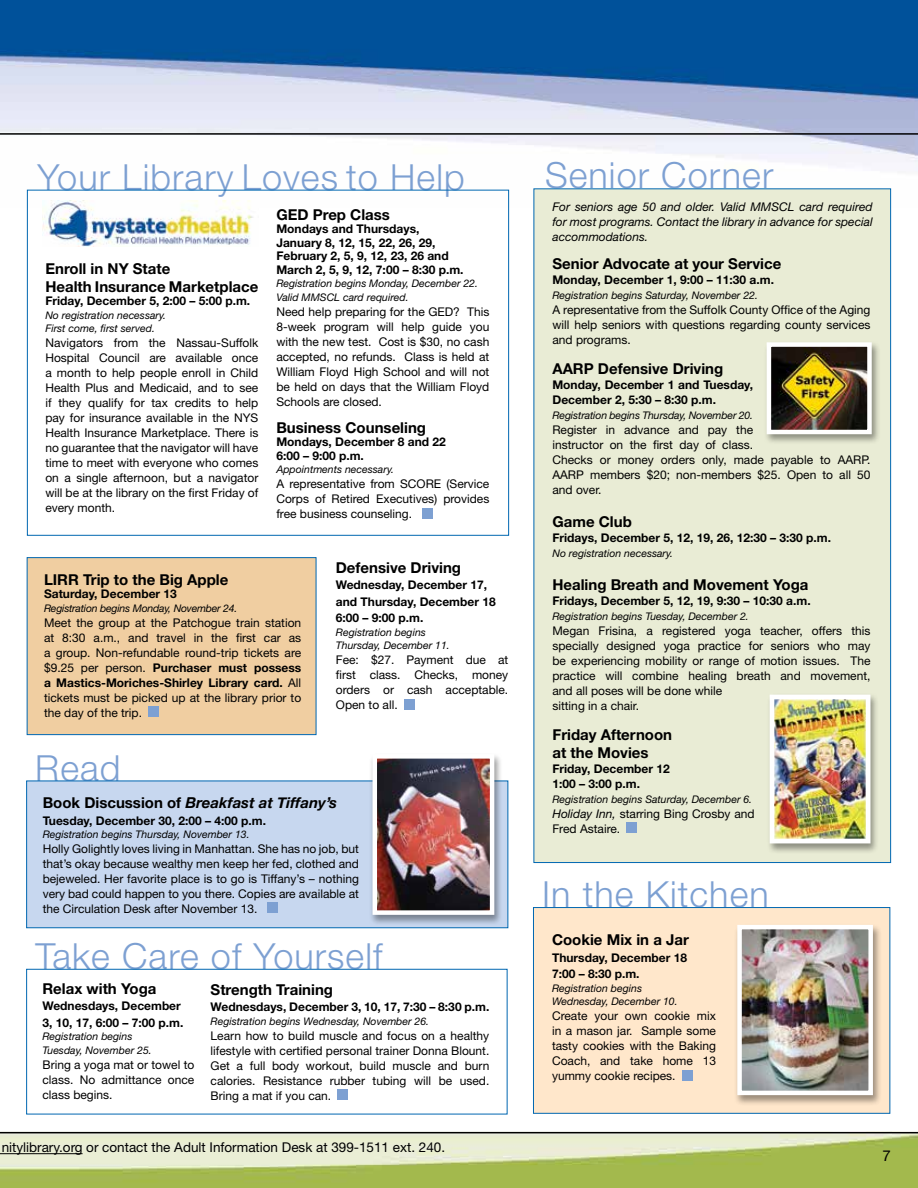
<style>
.page{position:relative;width:918px;height:1188px;background:#fff}
.page>*{position:absolute;margin:0;border:0;box-sizing:border-box;transform-origin:0 0}
.t1{font:300 36px "Helvetica Neue";letter-spacing:.03em;color:#7da0d2}
.t2{font:700 15px/18px "Helvetica Neue";color:#000}
.t3{font:italic 700 15px "Helvetica Neue";color:#000}
.t4{font:15px "Helvetica Neue";color:#000}
.t5{font:13.5px "Helvetica Neue";color:#000}
.t6{font:12px/15px "Helvetica Neue";color:#000;text-align:justify}
.t7{font:700 12px/16.5px "Helvetica Neue";color:#000}
.t8{font:italic 12px/15px "Helvetica Neue";color:#000;text-align:justify}
.t9{font:italic 10.5px/13.5px "Helvetica Neue";color:#000}
.t10{font:italic 10.5px "Helvetica Neue";letter-spacing:-.02em;color:#000}
.s1{font-weight:700}
.s2{font-style:normal}
.s3{font-style:italic}
</style>
<div class="page">
<img style="left:0;top:1133px;width:918px;height:55px">
<img style="left:0;top:0;width:918px;height:208px">
<hr style="left:0;top:1132px;width:918px;height:1px;background:#000">
<hr style="left:0;top:133px;width:918px;height:2px;background:#000">
<hr style="left:0;top:1153px;width:83px;height:1px;background:#000">
<div style="left:27px;top:557px;width:289px;height:178px;background:#f0cea1;border:1px solid #0067b1"></div>
<div style="left:26px;top:969px;width:482px;height:145px;border:1px solid #0067b1"></div>
<div style="left:534px;top:188px;width:357px;height:675px;background:#e9ecd5;border:1px solid #0067b1"></div>
<div style="left:626px;top:822px;width:11px;height:11px;background:#7da0d2"></div>
<div style="left:766px;top:693px;width:113px;height:161px;background:#000;opacity:.4"></div>
<img style="left:775px;top:700px;width:91px;height:138px">
<div style="left:770px;top:695px;width:101px;height:148px;border:4px solid #fff"></div>
<div style="left:763px;top:341px;width:117px;height:104px;background:#000;opacity:.4"></div>
<img style="left:772px;top:347px;width:95px;height:82px">
<div style="left:767px;top:342px;width:105px;height:92px;border:4px solid #fff"></div>
<div style="left:26px;top:781px;width:482px;height:147px;background:#c7d7ef;border:1px solid #0067b1"></div>
<div style="left:267px;top:903px;width:10px;height:10px;background:#7da0d2"></div>
<div style="left:369px;top:753px;width:134px;height:172px;background:#000;opacity:.4"></div>
<img style="left:378px;top:759px;width:111px;height:151px">
<div style="left:373px;top:754px;width:121px;height:161px;border:4px solid #fff"></div>
<div style="left:533px;top:907px;width:357px;height:207px;background:#ffe7cb;border:1px solid #0067b1"></div>
<div style="left:682px;top:1070px;width:10px;height:10px;background:#7da0d2"></div>
<div style="left:422px;top:508px;width:10px;height:10px;background:#7da0d2"></div>
<img style="left:42px;top:201px;width:216px;height:45px">
<div style="left:734px;top:923px;width:148px;height:183px;background:#000;opacity:.4"></div>
<img style="left:742px;top:930px;width:126px;height:160px">
<div style="left:737px;top:925px;width:136px;height:170px;border:4px solid #fff"></div>
<div style="left:338px;top:1090px;width:10px;height:10px;background:#7da0d2"></div>
<div style="left:148px;top:706px;width:10px;height:11px;background:#7da0d2"></div>
<div style="left:404px;top:699px;width:11px;height:10px;background:#7da0d2"></div>
<h1 class="t1" style="left:38px;top:155px;width:429px">Your Library Loves to Help</h1>
<p class="t2" style="left:45px;top:259px;width:214px">Enroll in NY State<br>Health Insurance Marketplace</p>
<p class="t7" style="left:45px;top:293px;width:206px">Friday, December 5, 2:00 – 5:00 p.m.</p>
<p class="t9" style="left:45px;top:308px;width:122px">No registration necessary.<br>First come, first served.</p>
<p class="t6" style="left:45px;top:335px;width:214px">Navigators from the Nassau-Suffolk Hospital Council are available once a month to help people enroll in Child Health Plus and Medicaid, and to see if they qualify for tax credits to help pay for insurance available in the NYS Health Insurance Marketplace. There is no guarantee that the navigator will have time to meet with everyone who comes on a single afternoon, but a navigator will be at the library on the first Friday of every month.</p>
<p class="t2" style="left:276px;top:205px;width:115px">GED Prep Class</p>
<p class="t7" style="left:276px;top:222px;width:189px;line-height:13.5px">Mondays and Thursdays,<br>January 8, 12, 15, 22, 26, 29,<br>February 2, 5, 9, 12, 23, 26 and<br>March 2, 5, 9, 12, 7:00 – 8:30 p.m.</p>
<p class="t9" style="left:276px;top:277px;width:203px">Registration begins Monday, December 22.<br>Valid MMSCL card required.</p>
<p class="t6" style="left:276px;top:304px;width:215px">Need help preparing for the GED? This 8-week program will help guide you with the new test. Cost is $30, no cash accepted, no refunds. Class is held at William Floyd High School and will not be held on days that the William Floyd Schools are closed.</p>
<p class="t2" style="left:276px;top:418px;width:151px">Business Counseling</p>
<p class="t7" style="left:276px;top:435px;width:171px;line-height:13.5px">Mondays, December 8 and 22<br>6:00 – 9:00 p.m.</p>
<p class="t9" style="left:276px;top:463px;width:119px">Appointments necessary.</p>
<p class="t6" style="left:276px;top:476px;width:214px">A representative from SCORE (Service Corps of Retired Executives) provides free business counseling.</p>
<p class="t2" style="left:44px;top:570px;width:186px">LIRR Trip to the Big Apple</p>
<p class="t7" style="left:44px;top:585px;width:134px">Saturday, December 13</p>
<p class="t10" style="left:44px;top:602px;width:195px">Registration begins Monday, November 24.</p>
<p class="t6" style="left:44px;top:615px;width:259px">Meet the group at the Patchogue train station at 8:30 a.m., and travel in the first car as a group. Non-refundable round-trip tickets are $9.25 per person. <span class="s1">Purchaser must possess a Mastics-Moriches-Shirley Library card.</span> All tickets must be picked up at the library prior to the day of the trip.</p>
<p class="t2" style="left:336px;top:558px;width:127px">Defensive Driving</p>
<p class="t7" style="left:336px;top:577px;width:161px">Wednesday, December 17, and Thursday, December 18<br>6:00 – 9:00 p.m.</p>
<p class="t9" style="left:336px;top:625px;width:115px">Registration begins<br>Thursday, December 11.</p>
<p class="t6" style="left:336px;top:652px;width:174px">Fee: $27. Payment due at first class. Checks, money orders or cash acceptable.<br>Open to all.</p>
<h1 class="t1" style="left:35px;top:747px;width:87px">Read</h1>
<p class="t3" style="left:43px;top:791px;width:296px"><span class="s2">Book Discussion of</span> Breakfast at Tiffany’s</p>
<p class="t7" style="left:43px;top:812px;width:225px">Tuesday, December 30, 2:00 – 4:00 p.m.</p>
<p class="t9" style="left:43px;top:827px;width:208px">Registration begins Thursday, November 13.</p>
<p class="t6" style="left:43px;top:841px;width:318px">Holly Golightly loves living in Manhattan. She has no job, but that’s okay because wealthy men keep her fed, clothed and bejeweled. Her favorite place is to go is Tiffany’s – nothing very bad could happen to you there. Copies are available at the Circulation Desk after November 13.</p>
<h1 class="t1" style="left:35px;top:934px;width:349px">Take Care of Yourself</h1>
<p class="t2" style="left:42px;top:979px;width:116px">Relax with Yoga</p>
<p class="t7" style="left:42px;top:997px;width:142px">Wednesdays, December<br>3, 10, 17, 6:00 – 7:00 p.m.</p>
<p class="t9" style="left:42px;top:1030px;width:111px">Registration begins<br>Tuesday, November 25.</p>
<p class="t6" style="left:42px;top:1057px;width:153px">Bring a yoga mat or towel to class. No admittance once class begins.</p>
<p class="t2" style="left:211px;top:980px;width:124px">Strength Training</p>
<p class="t7" style="left:211px;top:998px;width:280px">Wednesdays, December 3, 10, 17, 7:30 – 8:30 p.m.</p>
<p class="t9" style="left:211px;top:1014px;width:220px">Registration begins Wednesday, November 26.</p>
<p class="t6" style="left:211px;top:1028px;width:280px">Learn how to build muscle and focus on a healthy lifestyle with certified personal trainer Donna Blount.<br>Get a full body workout, build muscle and burn calories. Resistance rubber tubing will be used.<br>Bring a mat if you can.</p>
<p class="t5" style="left:2px;top:1139px;width:445px">nitylibrary.org or contact the Adult Information Desk at 399-1511 ext. 240.</p>
<h1 class="t1" style="left:545px;top:154px;width:230px">Senior Corner</h1>
<p class="t8" style="left:552px;top:199px;width:322px">For seniors age 50 and older. Valid MMSCL card required for most programs. Contact the library in advance for special accommodations.</p>
<p class="t2" style="left:552px;top:254px;width:230px">Senior Advocate at your Service</p>
<p class="t7" style="left:552px;top:271px;width:223px">Monday, December 1, 9:00 – 11:30 a.m.</p>
<p class="t9" style="left:552px;top:288px;width:207px">Registration begins Saturday, November 22.</p>
<p class="t6" style="left:552px;top:302px;width:320px">A representative from the Suffolk County Office of the Aging will help seniors with questions regarding county services and programs.</p>
<p class="t2" style="left:552px;top:359px;width:172px">AARP Defensive Driving</p>
<p class="t7" style="left:552px;top:377px;width:202px;line-height:15px">Monday, December 1 and Tuesday,<br>December 2, 5:30 – 8:30 p.m.</p>
<p class="t9" style="left:552px;top:408px;width:202px">Registration begins Thursday, November 20.</p>
<p class="t6" style="left:552px;top:422px;width:320px;text-align:left">Register in advance and pay the<br>instructor on the first day of class.<br>Checks or money orders only, made payable to AARP.<br>AARP members $20; non-members $25. Open to all 50 and over.</p>
<p class="t2" style="left:552px;top:512px;width:81px">Game Club</p>
<p class="t7" style="left:552px;top:529px;width:280px">Fridays, December 5, 12, 19, 26, 12:30 – 3:30 p.m.</p>
<p class="t9" style="left:552px;top:546px;width:122px">No registration necessary.</p>
<p class="t2" style="left:552px;top:575px;width:258px">Healing Breath and Movement Yoga</p>
<p class="t7" style="left:552px;top:592px;width:260px">Fridays, December 5, 12, 19, 9:30 – 10:30 a.m.</p>
<p class="t9" style="left:552px;top:609px;width:198px">Registration begins Tuesday, December 2.</p>
<p class="t6" style="left:552px;top:623px;width:320px;text-align:left">Megan Frisina, a registered yoga teacher, offers this specially designed yoga practice for seniors who may be experiencing mobility or range of motion issues. The practice will combine healing breath and movement, and all poses will be done while<br>sitting in a chair.</p>
<p class="t2" style="left:552px;top:725px;width:121px">Friday Afternoon at the Movies</p>
<p class="t7" style="left:552px;top:761px;width:119px;line-height:15px">Friday, December 12<br>1:00 – 3:00 p.m.</p>
<p class="t9" style="left:552px;top:792px;width:201px">Registration begins Saturday, December 6.</p>
<p class="t6" style="left:552px;top:806px;width:204px"><span class="s3">Holiday Inn,</span> starring Bing Crosby and<br>Fred Astaire.</p>
<h1 class="t1" style="left:542px;top:872px;width:228px">In the Kitchen</h1>
<p class="t2" style="left:552px;top:931px;width:138px">Cookie Mix in a Jar</p>
<p class="t7" style="left:552px;top:949px;width:137px">Thursday, December 18<br>7:00 – 8:30 p.m.</p>
<p class="t9" style="left:552px;top:981px;width:127px">Registration begins<br>Wednesday, December 10.</p>
<p class="t6" style="left:552px;top:1009px;width:166px">Create your own cookie mix in a mason jar. Sample some tasty cookies with the Baking Coach, and take home 13 yummy cookie recipes.</p>
<p class="t4" style="left:883px;top:1147px;width:10px">7</p>
</div>
